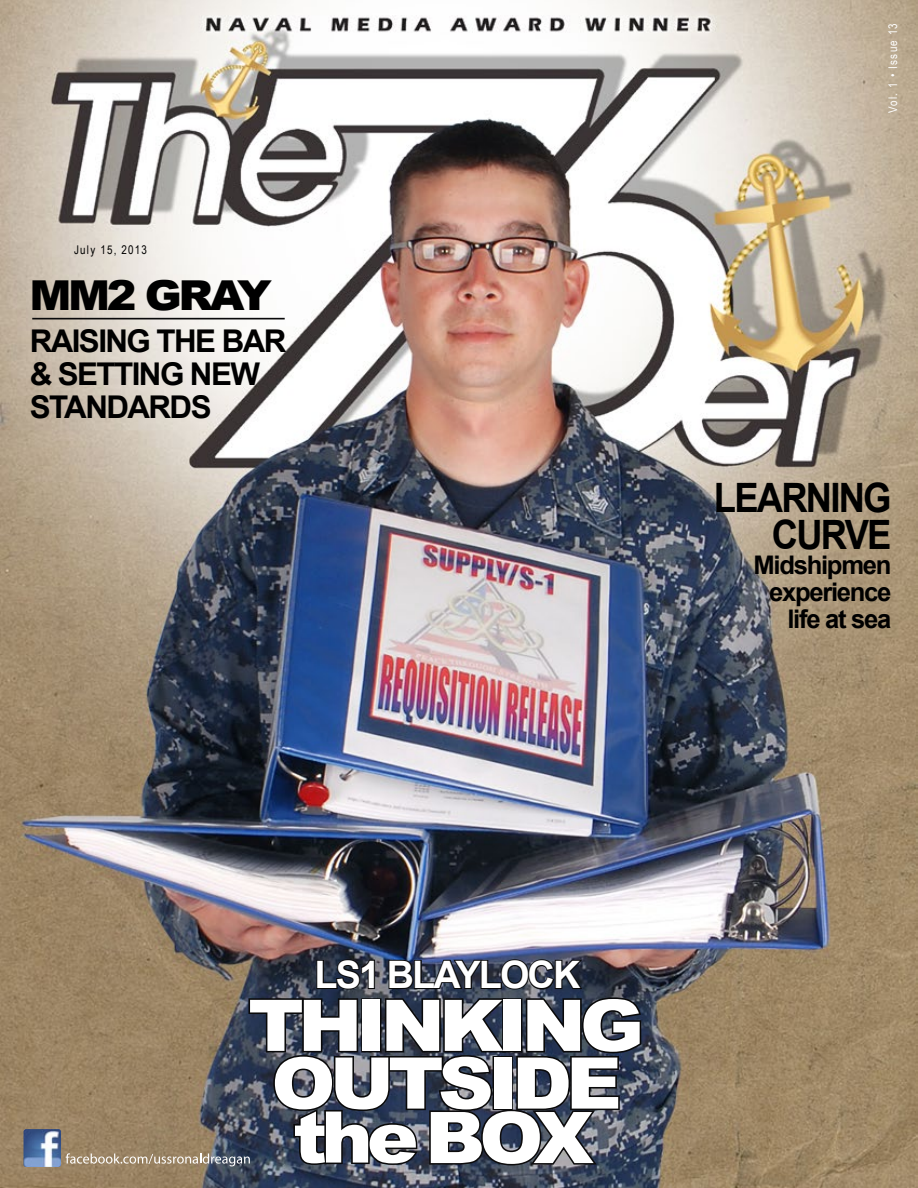
<style>
.page{position:relative;width:918px;height:1188px;background:#fff}
.page>*{position:absolute;margin:0;border:0;box-sizing:border-box;transform-origin:0 0}
.t1{font:900 71.25px/55.9px "Arial";letter-spacing:-.075em;color:#fff;text-align:center;scale:1.08 1}
.t2{font:900 41.25px "Arial";letter-spacing:-.075em;color:#000;scale:1.08 1}
.t3{font:700 40.5px/37.5px "Arial";letter-spacing:-.05em;color:#000;text-align:right;scale:.9 1}
.t4{font:700 37.8px "Arial";letter-spacing:-.05em;color:#fff}
.t5{font:700 31.35px/33px "Arial";letter-spacing:-.05em;color:#000}
.t6{font:700 25.65px/27px "Arial";letter-spacing:-.05em;color:#000;text-align:right}
.t7{font:12px "Arial Narrow";letter-spacing:.1em;color:#fff}
.t8{font:12px "Arial Narrow";letter-spacing:.1em;color:#000}
</style>
<div class="page">
<img style="left:0;top:0;width:918px;height:1188px">
<img style="left:23px;top:1129px;width:38px;height:38px">
<svg style="left:66px;top:958px;width:577px;height:209px;background:#545356"></svg>
<hr style="left:32px;top:318px;width:253px;height:1px;background:#0a0a0b">
<p class="t8" style="left:74px;top:240px;width:74px">July 15, 2013</p>
<h2 class="t2" style="left:29px;top:265px;width:226px">MM2 GRAY</h2>
<p class="t5" style="left:30px;top:325px;width:258px">RAISING THE BAR &amp; SETTING NEW<br>STANDARDS</p>
<p class="t7" style="left:884px;top:113px;width:91px;rotate:-90deg">Vol. 1 • Issue 13</p>
<p class="t3" style="left:714px;top:480px;width:199px">LEARNING<br>CURVE</p>
<p class="t6" style="left:753px;top:553px;width:140px">Midshipmen experience life at sea</p>
<p class="t4" style="left:315px;top:949px;width:267px">LS1 BLAYLOCK</p>
<h1 class="t1" style="left:248px;top:995px;width:368px">THINKING<br>OUTSIDE the BOX</h1>
</div>
